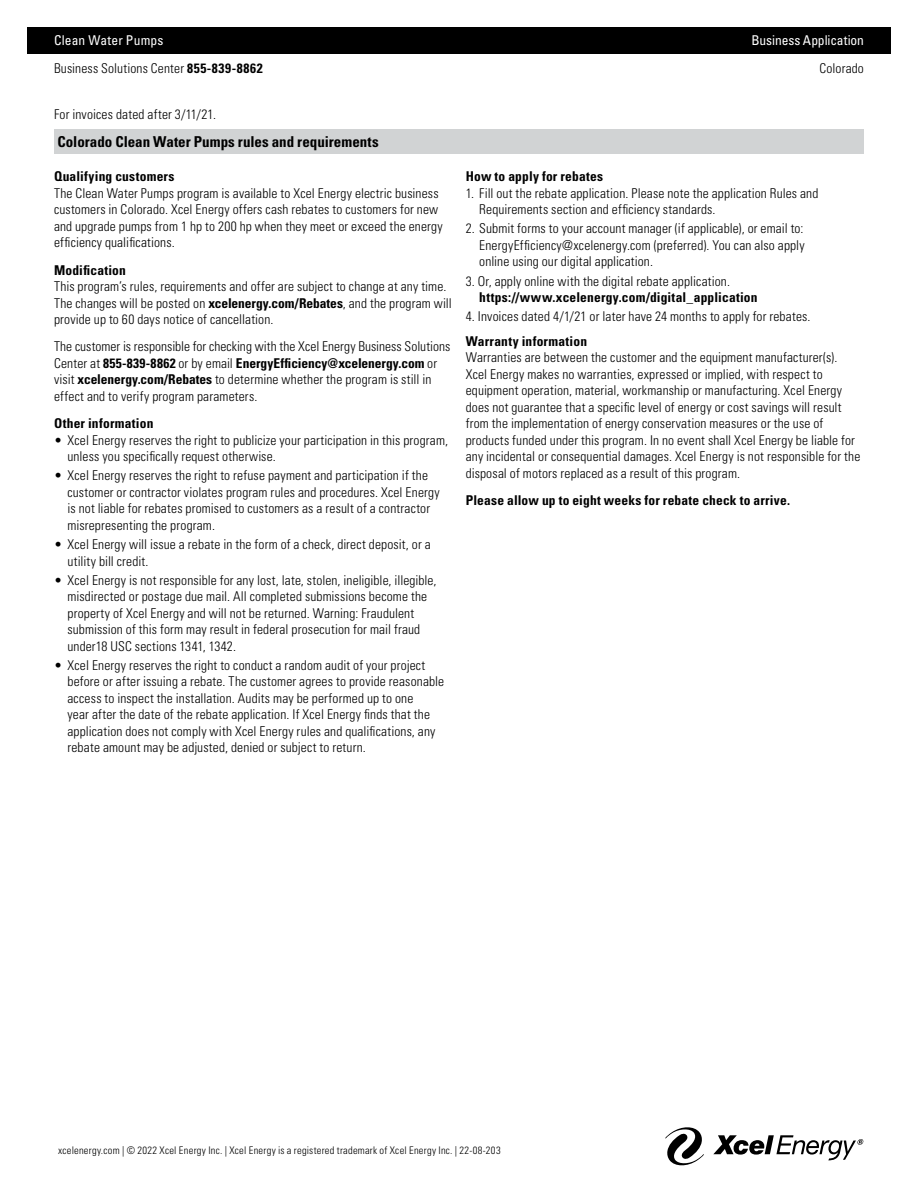
<style>
.page{position:relative;width:918px;height:1188px;background:#fff}
.page>*{position:absolute;margin:0;border:0;box-sizing:border-box;transform-origin:0 0}
.t1{font:700 condensed 15px "Univers LT Std";color:#000}
.t2{font:300 condensed 13.5px/16.5px "Univers LT Std";letter-spacing:.01em;color:#000}
.t3{font:700 condensed 13.5px "Univers LT Std";letter-spacing:.015em;color:#000}
.t4{font:condensed 13.5px "Univers LT Std";letter-spacing:.005em;color:#fff}
.t5{font:300 condensed 10.5px "Univers LT Std";letter-spacing:.025em;color:#000}
.s1{font-weight:700}
</style>
<div class="page">
<div style="left:27px;top:27px;width:864px;height:27px;background:#000"></div>
<svg style="left:665px;top:1127px;width:39px;height:39px"></svg>
<svg style="left:713px;top:1135px;width:150px;height:25px"></svg>
<div style="left:54px;top:130px;width:810px;height:24px;background:#d1d3d4"></div>
<p class="t4" style="left:54px;top:32px;width:111px">Clean Water Pumps</p>
<p class="t4" style="left:751px;top:32px;width:114px">Business Application</p>
<p class="t2" style="left:54px;top:60px;width:210px">Business Solutions Center <span class="s1">855-839-8862</span></p>
<p class="t2" style="left:819px;top:60px;width:46px">Colorado</p>
<p class="t2" style="left:54px;top:106px;width:164px">For invoices dated after 3/11/21.</p>
<p class="t1" style="left:57px;top:132px;width:323px">Colorado Clean Water Pumps rules and requirements</p>
<p class="t3" style="left:54px;top:168px;width:122px">Qualifying customers</p>
<p class="t2" style="left:54px;top:185px;width:390px">The Clean Water Pumps program is available to Xcel Energy electric business customers in Colorado. Xcel Energy offers cash rebates to customers for new and upgrade pumps from 1 hp to 200 hp when they meet or exceed the energy efficiency qualifications.</p>
<p class="t3" style="left:54px;top:262px;width:73px">Modification</p>
<p class="t2" style="left:54px;top:278px;width:399px">This program’s rules, requirements and offer are subject to change at any time.<br>The changes will be posted on <span class="s1">xcelenergy.com/Rebates</span>, and the program will provide up to 60 days notice of cancellation.</p>
<p class="t2" style="left:54px;top:338px;width:398px">The customer is responsible for checking with the Xcel Energy Business Solutions Center at <span class="s1">855-839-8862</span> or by email <span class="s1">EnergyEfficiency@xcelenergy.com</span> or visit <span class="s1">xcelenergy.com/Rebates</span> to determine whether the program is still in effect and to verify program parameters.</p>
<p class="t3" style="left:54px;top:415px;width:101px">Other information</p>
<p class="t2" style="left:68px;top:432px;width:382px;text-indent:-14px">• Xcel Energy reserves the right to publicize your participation in this program, unless you specifically request otherwise.</p>
<p class="t2" style="left:68px;top:467px;width:374px;text-indent:-14px">• Xcel Energy reserves the right to refuse payment and participation if the customer or contractor violates program rules and procedures. Xcel Energy is not liable for rebates promised to customers as a result of a contractor misrepresenting the program.</p>
<p class="t2" style="left:68px;top:536px;width:365px;text-indent:-14px">• Xcel Energy will issue a rebate in the form of a check, direct deposit, or a utility bill credit.</p>
<p class="t2" style="left:68px;top:572px;width:371px;text-indent:-14px">• Xcel Energy is not responsible for any lost, late, stolen, ineligible, illegible, misdirected or postage due mail. All completed submissions become the property of Xcel Energy and will not be returned. Warning: Fraudulent submission of this form may result in federal prosecution for mail fraud under18 USC sections 1341, 1342.</p>
<p class="t2" style="left:68px;top:657px;width:378px;text-indent:-14px">• Xcel Energy reserves the right to conduct a random audit of your project before or after issuing a rebate. The customer agrees to provide reasonable access to inspect the installation. Audits may be performed up to one<br>year after the date of the rebate application. If Xcel Energy finds that the application does not comply with Xcel Energy rules and qualifications, any rebate amount may be adjusted, denied or subject to return.</p>
<p class="t3" style="left:466px;top:168px;width:139px">How to apply for rebates</p>
<p class="t2" style="left:479px;top:185px;width:341px;text-indent:-14px">1. Fill out the rebate application. Please note the application Rules and<br>Requirements section and efficiency standards.</p>
<p class="t2" style="left:479px;top:220px;width:327px;text-align:justify;text-indent:-14px">2. Submit forms to your account manager (if applicable), or email to:<br>EnergyEfficiency@xcelenergy.com (preferred). You can also apply online using our digital application.</p>
<p class="t2" style="left:466px;top:273px;width:266px">3. Or, apply online with the digital rebate application.</p>
<p class="t3" style="left:479px;top:289px;width:280px">https://www.xcelenergy.com/digital_application</p>
<p class="t2" style="left:466px;top:308px;width:346px">4. Invoices dated 4/1/21 or later have 24 months to apply for rebates.</p>
<p class="t3" style="left:466px;top:333px;width:123px">Warranty information</p>
<p class="t2" style="left:466px;top:349px;width:396px">Warranties are between the customer and the equipment manufacturer(s).<br>Xcel Energy makes no warranties, expressed or implied, with respect to equipment operation, material, workmanship or manufacturing. Xcel Energy does not guarantee that a specific level of energy or cost savings will result from the implementation of energy conservation measures or the use of products funded under this program. In no event shall Xcel Energy be liable for any incidental or consequential damages. Xcel Energy is not responsible for the disposal of motors replaced as a result of this program.</p>
<p class="t3" style="left:466px;top:492px;width:326px">Please allow up to eight weeks for rebate check to arrive.</p>
<p class="t5" style="left:58px;top:1144px;width:444px">xcelenergy.com | © 2022 Xcel Energy Inc. | Xcel Energy is a registered trademark of Xcel Energy Inc. | 22-08-203</p>
</div>
